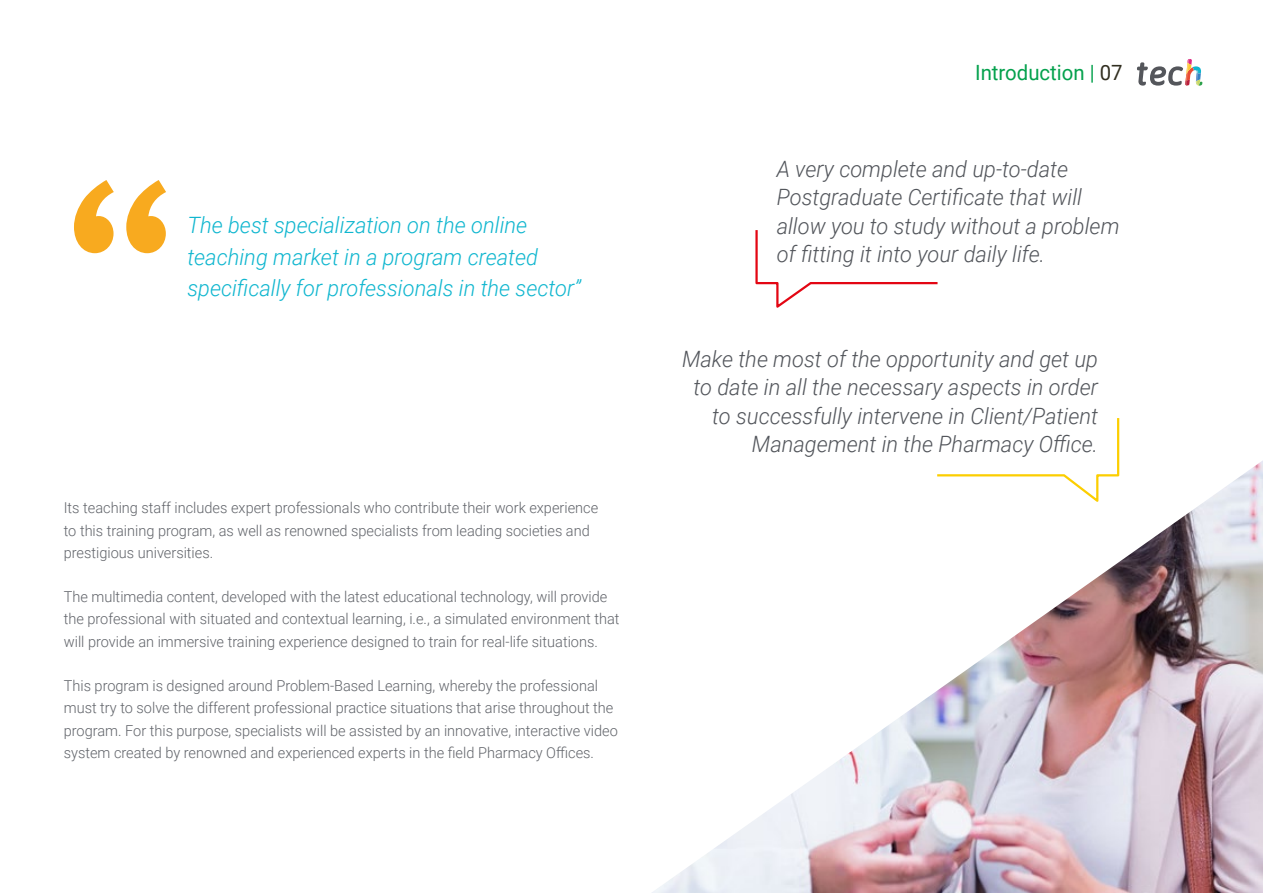
<style>
.page{position:relative;width:1263px;height:893px;background:#fff}
.page>*{position:absolute;margin:0;border:0;box-sizing:border-box;transform-origin:0 0}
.t1{font:italic 300 22.5px/28.5px "Roboto";color:#52555b;text-align:right}
.t2{font:italic 300 22.5px/31.5px "Roboto";color:#0fb6cf}
.t3{font:21px "Roboto";color:#04a14d}
.t4{font:300 15px/22.5px "Roboto";color:#61646a}
.s1{color:#312e20}
</style>
<div class="page">
<svg style="left:74px;top:180px;width:92px;height:73px"></svg>
<img style="left:652px;top:461px;width:611px;height:432px">
<svg style="left:1137px;top:59px;width:65px;height:27px"></svg>
<svg style="left:935px;top:418px;width:185px;height:87px"></svg>
<svg style="left:755px;top:230px;width:183px;height:78px"></svg>
<h1 class="t2" style="left:187px;top:209px;width:395px">The best specialization on the online teaching market in a program created specifically for professionals in the sector”</h1>
<p class="t4" style="left:64px;top:496px;width:536px">Its teaching staff includes expert professionals who contribute their work experience to this training program, as well as renowned specialists from leading societies and prestigious universities.</p>
<p class="t4" style="left:64px;top:585px;width:557px">The multimedia content, developed with the latest educational technology, will provide the professional with situated and contextual learning, i.e., a simulated environment that will provide an immersive training experience designed to train for real-life situations.</p>
<p class="t4" style="left:64px;top:673px;width:556px">This program is designed around Problem-Based Learning, whereby the professional must try to solve the different professional practice situations that arise throughout the program. For this purpose, specialists will be assisted by an innovative, interactive video system created by renowned and experienced experts in the field Pharmacy Offices.</p>
<h2 class="t3" style="left:975px;top:57px;width:149px">Introduction | <span class="s1">07</span></h2>
<h1 class="t1" style="left:777px;top:153px;width:344px;text-align:left">A very complete and up-to-date Postgraduate Certificate that will allow you to study without a problem of fitting it into your daily life.</h1>
<h1 class="t1" style="left:682px;top:344px;width:417px">Make the most of the opportunity and get up to date in all the necessary aspects in order to successfully intervene in Client/Patient Management in the Pharmacy Office.</h1>
</div>
